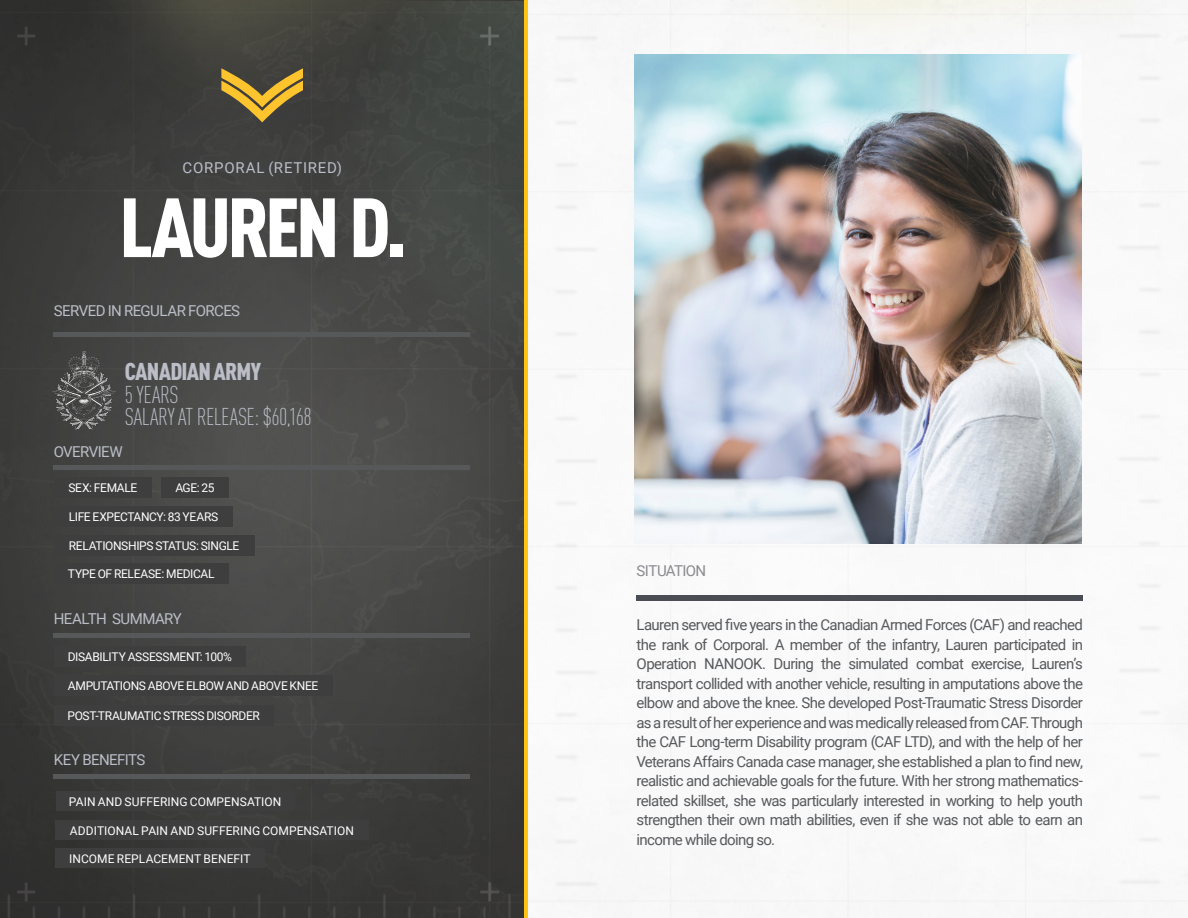
<style>
.page{position:relative;width:1188px;height:918px;background:#fff}
.page>*{position:absolute;margin:0;border:0;box-sizing:border-box;transform-origin:0 0}
.t1{font:900 82.5px "DIN Cond";letter-spacing:-.04em;color:#fff}
.t2{font:300 24px "DIN Cond";letter-spacing:-.015em;color:#bbbec7}
.t3{font:900 24px "DIN Cond";letter-spacing:-.03em;color:#bbbec7}
.t4{font:15px/19.5px "Roboto";letter-spacing:-.045em;color:#57595c;text-align:justify}
.t5{font:15px "Roboto";letter-spacing:-.035em;color:#bbbec7}
.t6{font:15px "Roboto";letter-spacing:.05em;color:#bbbec7}
.t7{font:15px "Roboto";letter-spacing:-.04em;color:#8a8a8f}
.t8{font:12px "Roboto";letter-spacing:-.02em;color:#fff}
.t9{font:12px "Roboto";letter-spacing:.005em;color:#fff}
</style>
<div class="page">
<svg style="left:0;top:0;width:524px;height:918px;background:#40403f"></svg>
<div style="left:2px;top:892px;width:515px;height:26px;background:#343433"></div>
<img style="left:245px;top:121px;width:279px;height:304px">
<img style="left:75px;top:0;width:449px;height:121px">
<hr style="left:524px;top:0;width:4px;height:918px;background:#ffc314">
<img style="left:528px;top:0;width:660px;height:918px">
<img style="left:728px;top:0;width:406px;height:94px">
<img style="left:538px;top:25px;width:69px;height:871px">
<img style="left:1109px;top:24px;width:69px;height:871px">
<img style="left:480px;top:882px;width:20px;height:20px">
<img style="left:16px;top:882px;width:21px;height:20px">
<img style="left:480px;top:26px;width:20px;height:21px">
<img style="left:16px;top:26px;width:21px;height:21px">
<img style="left:635px;top:54px;width:446px;height:490px">
<div style="left:637px;top:596px;width:446px;height:5px;background:#4b4d54"></div>
<div style="left:54px;top:633px;width:416px;height:5px;background:#57585a"></div>
<div style="left:54px;top:332px;width:416px;height:5px;background:#57585a"></div>
<img style="left:43px;top:347px;width:82px;height:86px">
<hr style="left:54px;top:466px;width:416px;height:4px;background:#57585a">
<div style="left:54px;top:506px;width:179px;height:21px;background:#3e3e3f"></div>
<div style="left:54px;top:563px;width:175px;height:21px;background:#3e3e3f"></div>
<div style="left:54px;top:646px;width:192px;height:21px;background:#3e3e3f"></div>
<div style="left:54px;top:675px;width:279px;height:21px;background:#3e3e3f"></div>
<div style="left:54px;top:705px;width:220px;height:21px;background:#3e3e3f"></div>
<div style="left:54px;top:477px;width:98px;height:21px;background:#3e3e3f"></div>
<div style="left:161px;top:477px;width:68px;height:21px;background:#3e3e3f"></div>
<div style="left:54px;top:535px;width:201px;height:20px;background:#3e3e3f"></div>
<svg style="left:221px;top:68px;width:82px;height:54px;background:#887237"></svg>
<hr style="left:54px;top:774px;width:416px;height:4px;background:#57585a">
<div style="left:56px;top:791px;width:238px;height:20px;background:#3e3e3f"></div>
<div style="left:55px;top:820px;width:314px;height:20px;background:#3e3e3f"></div>
<div style="left:55px;top:848px;width:210px;height:20px;background:#3e3e3f"></div>
<p class="t6" style="left:183px;top:157px;width:161px">CORPORAL (RETIRED)</p>
<p class="t1" style="left:119px;top:176px;width:289px">LAUREN D.</p>
<p class="t5" style="left:54px;top:300px;width:188px">SERVED IN REGULAR FORCES</p>
<p class="t3" style="left:125px;top:356px;width:138px">CANADIAN ARMY</p>
<p class="t2" style="left:125px;top:380px;width:55px">5 YEARS</p>
<p class="t2" style="left:125px;top:403px;width:188px">SALARY AT RELEASE: $60,168</p>
<p class="t5" style="left:54px;top:441px;width:71px">OVERVIEW</p>
<p class="t8" style="left:68px;top:480px;width:71px">SEX: FEMALE</p>
<p class="t8" style="left:175px;top:480px;width:41px">AGE: 25</p>
<p class="t8" style="left:69px;top:508px;width:151px">LIFE EXPECTANCY: 83 YEARS</p>
<p class="t8" style="left:69px;top:537px;width:172px">RELATIONSHIPS STATUS: SINGLE</p>
<p class="t8" style="left:68px;top:565px;width:148px">TYPE OF RELEASE: MEDICAL</p>
<p class="t5" style="left:54px;top:608px;width:130px">HEALTH SUMMARY</p>
<p class="t8" style="left:68px;top:648px;width:166px">DISABILITY ASSESSMENT: 100%</p>
<p class="t8" style="left:68px;top:678px;width:252px">AMPUTATIONS ABOVE ELBOW AND ABOVE KNEE</p>
<p class="t8" style="left:67px;top:707px;width:194px">POST-TRAUMATIC STRESS DISORDER</p>
<p class="t5" style="left:54px;top:749px;width:93px">KEY BENEFITS</p>
<p class="t9" style="left:69px;top:793px;width:214px">PAIN AND SUFFERING COMPENSATION</p>
<p class="t9" style="left:70px;top:822px;width:286px">ADDITIONAL PAIN AND SUFFERING COMPENSATION</p>
<p class="t9" style="left:69px;top:850px;width:183px">INCOME REPLACEMENT BENEFIT</p>
<p class="t7" style="left:637px;top:561px;width:71px">SITUATION</p>
<p class="t4" style="left:637px;top:614px;width:448px">Lauren served five years in the Canadian Armed Forces (CAF) and reached the rank of Corporal. A member of the infantry, Lauren participated in Operation NANOOK. During the simulated combat exercise, Lauren’s transport collided with another vehicle, resulting in amputations above the elbow and above the knee. She developed Post-Traumatic Stress Disorder as a result of her experience and was medically released from CAF. Through the CAF Long-term Disability program (CAF LTD), and with the help of her Veterans Affairs Canada case manager, she established a plan to find new, realistic and achievable goals for the future. With her strong mathematics&shy;related skillset, she was particularly interested in working to help youth strengthen their own math abilities, even if she was not able to earn an income while doing so.</p>
</div>
